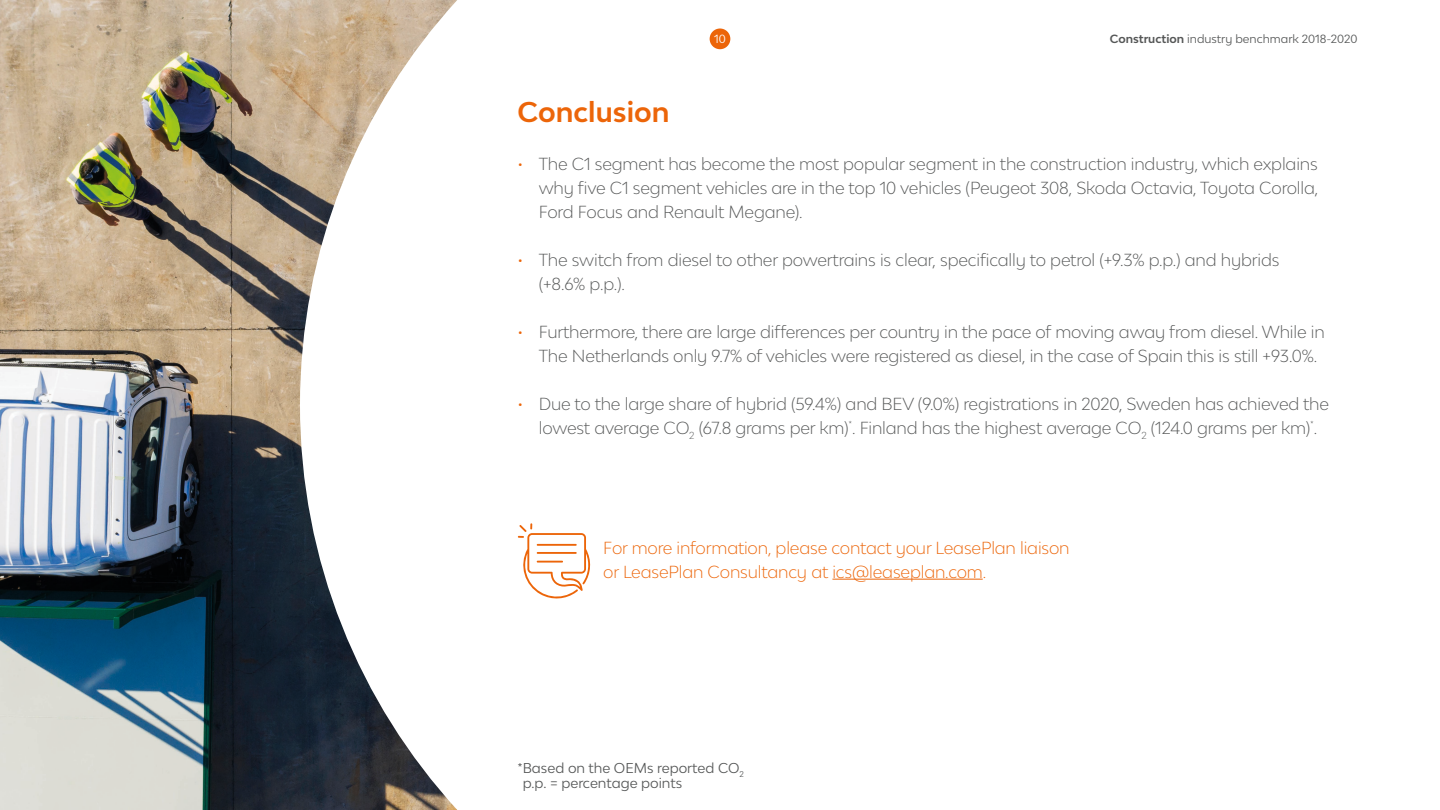
<style>
.page{position:relative;width:1440px;height:810px;background:#fff}
.page>*{position:absolute;margin:0;border:0;box-sizing:border-box;transform-origin:0 0}
.t1{font:700 27px "Lease Plan";color:#ec6509}
.t2{font:300 16.5px/24px "Lease Plan";letter-spacing:-.01em;color:#555757}
.t3{font:300 16.5px/24px "Lease Plan";letter-spacing:-.01em;color:#ec6509}
.t4{font:13.5px/15px "Lease Plan";color:#555757}
.t5{font:11.25px "Lease Plan";color:#555757}
.t6{font:11.25px "Lease Plan";color:#fff}
.s1{font-weight:700}
.s2{color:#ec6509}
</style>
<div class="page">
<img style="left:0;top:0;width:300px;height:810px">
<svg style="left:300px;top:0;width:683px;height:810px"></svg>
<hr style="left:832px;top:579px;width:151px;height:1px;background:#ec6509">
<svg style="left:518px;top:523px;width:72px;height:76px"></svg>
<hr style="left:537px;top:544px;width:40px;height:2px;background:#ec6509">
<hr style="left:537px;top:552px;width:40px;height:2px;background:#ec6509">
<hr style="left:537px;top:561px;width:26px;height:2px;background:#ec6509">
<div style="left:710px;top:28px;width:20px;height:21px;background:#ec6509;border-radius:50%"></div>
<p class="t6" style="left:714px;top:32px;width:13px">10</p>
<p class="t5" style="left:1110px;top:32px;width:249px"><span class="s1">Construction</span> industry benchmark 2018-2020</p>
<h1 class="t1" style="left:518px;top:94px;width:153px">Conclusion</h1>
<p class="t2" style="left:539px;top:151px;width:781px;text-align:justify;text-indent:-21px"><span class="s2">•</span> The C1 segment has become the most popular segment in the construction industry, which explains why five C1 segment vehicles are in the top 10 vehicles (Peugeot 308, Skoda Octavia, Toyota Corolla, Ford Focus and Renault Megane).</p>
<p class="t2" style="left:539px;top:247px;width:742px;text-indent:-21px"><span class="s2">•</span> The switch from diesel to other powertrains is clear, specifically to petrol (+9.3% p.p.) and hybrids (+8.6% p.p.).</p>
<p class="t2" style="left:539px;top:319px;width:788px;text-indent:-21px"><span class="s2">•</span> Furthermore, there are large differences per country in the pace of moving away from diesel. While in<br>The Netherlands only 9.7% of vehicles were registered as diesel, in the case of Spain this is still +93.0%.</p>
<p class="t2" style="left:517px;top:391px;width:813px;text-align:center"><span class="s2">•</span> Due to the large share of hybrid (59.4%) and BEV (9.0%) registrations in 2020, Sweden has achieved the lowest average CO<sub>2</sub> (67.8 grams per km)<sup>*</sup>. Finland has the highest average CO<sub>2</sub> (124.0 grams per km)<sup>*</sup>.</p>
<p class="t3" style="left:603px;top:535px;width:468px">For more information, please contact your LeasePlan liaison or LeasePlan Consultancy at ics@leaseplan.com.</p>
<p class="t4" style="left:523px;top:760px;width:223px;text-indent:-5px">*Based on the OEMs reported CO<sub>2 </sub>p.p. = percentage points</p>
</div>
